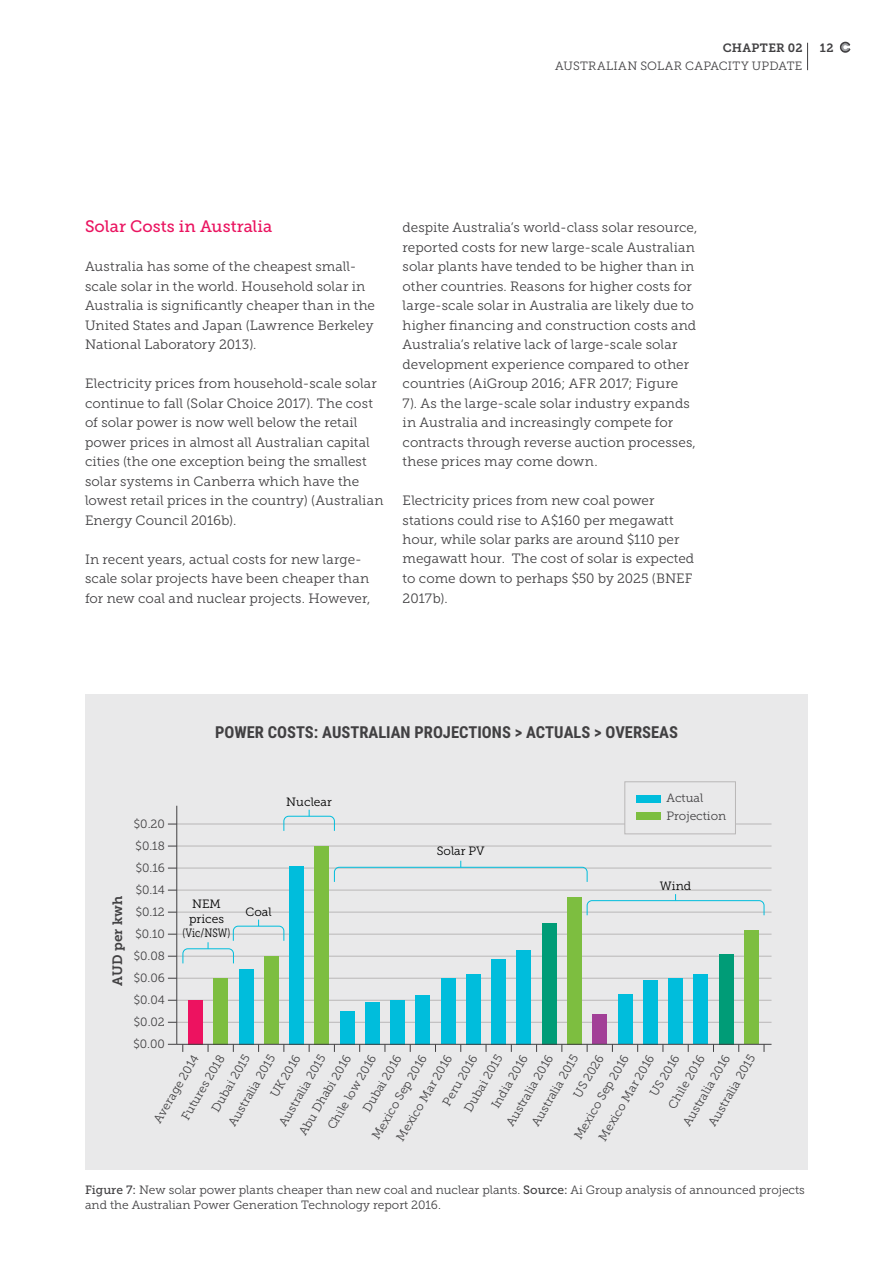
<style>
.page{position:relative;width:893px;height:1263px;background:#fff}
.page>*{position:absolute;margin:0;border:0;box-sizing:border-box;transform-origin:0 0}
.t1{font:700 16.5px "Roboto Condensed";color:#414042}
.t2{font:16.5px "Museo Slab 500";letter-spacing:.005em;color:#ea1460}
.t3{font:13.5px/19.5px "Museo Slab 300";letter-spacing:.005em;color:#414042}
.t4{font:13.5px "Museo Slab 700";color:#414042}
.t5{font:12px/22px "Museo Slab 300";color:#414042}
.t6{font:12px/14.4px "Museo Slab 300";color:#000;text-align:center}
.t7{font:12px "Museo Slab 300";letter-spacing:.03em;color:#414042}
.t8{font:12px "Museo Slab 700";letter-spacing:.02em;color:#414042}
.s1{font-family:"Museo Slab 500"}
</style>
<div class="page">
<div style="left:85px;top:694px;width:723px;height:475px;background:#e9e9ea"></div>
<hr style="left:177px;top:1022px;width:594px;height:1px;background:#b9b7b7">
<hr style="left:177px;top:1000px;width:594px;height:1px;background:#b9b7b7">
<hr style="left:177px;top:978px;width:594px;height:1px;background:#b9b7b7">
<hr style="left:177px;top:956px;width:594px;height:1px;background:#b9b7b7">
<hr style="left:177px;top:934px;width:594px;height:1px;background:#b9b7b7">
<hr style="left:177px;top:912px;width:594px;height:1px;background:#b9b7b7">
<hr style="left:177px;top:890px;width:594px;height:1px;background:#b9b7b7">
<hr style="left:177px;top:868px;width:594px;height:1px;background:#b9b7b7">
<hr style="left:177px;top:846px;width:594px;height:1px;background:#b9b7b7">
<hr style="left:177px;top:824px;width:594px;height:1px;background:#b9b7b7">
<hr style="left:176px;top:806px;width:1px;height:238px;background:#414042">
<svg style="left:168px;top:1044px;width:15px;height:8px"></svg>
<div style="left:214px;top:978px;width:14px;height:66px;background:#7dbe40"></div>
<div style="left:239px;top:969px;width:14px;height:75px;background:#00bddc"></div>
<div style="left:264px;top:956px;width:14px;height:88px;background:#7dbe40"></div>
<div style="left:290px;top:866px;width:14px;height:178px;background:#00bddc"></div>
<div style="left:315px;top:846px;width:14px;height:198px;background:#7dbe40"></div>
<div style="left:340px;top:1011px;width:14px;height:33px;background:#00bddc"></div>
<div style="left:365px;top:1002px;width:14px;height:42px;background:#00bddc"></div>
<div style="left:391px;top:1000px;width:14px;height:44px;background:#00bddc"></div>
<div style="left:416px;top:995px;width:14px;height:49px;background:#00bddc"></div>
<div style="left:441px;top:978px;width:14px;height:66px;background:#00bddc"></div>
<div style="left:466px;top:974px;width:14px;height:70px;background:#00bddc"></div>
<div style="left:492px;top:959px;width:14px;height:85px;background:#00bddc"></div>
<div style="left:517px;top:950px;width:14px;height:94px;background:#00bddc"></div>
<div style="left:542px;top:923px;width:14px;height:121px;background:#009c77"></div>
<div style="left:567px;top:897px;width:14px;height:147px;background:#7dbe40"></div>
<div style="left:593px;top:1014px;width:14px;height:30px;background:#a23f97"></div>
<div style="left:618px;top:995px;width:14px;height:49px;background:#00bddc"></div>
<div style="left:643px;top:980px;width:14px;height:64px;background:#00bddc"></div>
<div style="left:669px;top:978px;width:14px;height:66px;background:#00bddc"></div>
<div style="left:694px;top:975px;width:14px;height:69px;background:#00bddc"></div>
<div style="left:719px;top:954px;width:14px;height:90px;background:#009c77"></div>
<div style="left:744px;top:930px;width:14px;height:114px;background:#7dbe40"></div>
<div style="left:189px;top:1000px;width:14px;height:44px;background:#ed1260"></div>
<hr style="left:177px;top:1044px;width:594px;height:1px;background:#414042">
<div style="left:625px;top:782px;width:110px;height:52px;background:#e9e9ea"></div>
<div style="left:624px;top:781px;width:112px;height:53px;border:1px solid #b9b7b7"></div>
<div style="left:636px;top:794px;width:25px;height:8px;background:#00bddc"></div>
<div style="left:636px;top:812px;width:25px;height:8px;background:#7dbe40"></div>
<svg style="left:586px;top:894px;width:179px;height:22px"></svg>
<svg style="left:334px;top:861px;width:254px;height:21px"></svg>
<svg style="left:283px;top:810px;width:52px;height:21px"></svg>
<svg style="left:168px;top:920px;width:117px;height:44px"></svg>
<svg style="left:839px;top:42px;width:11px;height:11px"></svg>
<svg style="left:807px;top:43px;width:1px;height:27px"></svg>
<p class="t8" style="left:723px;top:41px;width:81px">CHAPTER 02</p>
<p class="t8" style="left:820px;top:41px;width:15px">12</p>
<p class="t7" style="left:555px;top:59px;width:249px">AUSTRALIAN SOLAR CAPACITY UPDATE</p>
<p class="t2" style="left:85px;top:217px;width:189px">Solar Costs in Australia</p>
<p class="t3" style="left:85px;top:257px;width:292px">Australia has some of the cheapest small&shy;scale solar in the world. Household solar in Australia is significantly cheaper than in the United States and Japan (Lawrence Berkeley National Laboratory 2013).</p>
<p class="t3" style="left:85px;top:374px;width:300px">Electricity prices from household-scale solar continue to fall (Solar Choice 2017). The cost of solar power is now well below the retail power prices in almost all Australian capital cities (the one exception being the smallest solar systems in Canberra which have the lowest retail prices in the country) (Australian Energy Council 2016b).</p>
<p class="t3" style="left:85px;top:549px;width:287px">In recent years, actual costs for new large&shy;scale solar projects have been cheaper than for new coal and nuclear projects. However,</p>
<p class="t3" style="left:403px;top:218px;width:296px">despite Australia’s world-class solar resource, reported costs for new large-scale Australian solar plants have tended to be higher than in other countries. Reasons for higher costs for large-scale solar in Australia are likely due to higher financing and construction costs and Australia’s relative lack of large-scale solar development experience compared to other countries (AiGroup 2016; AFR 2017; Figure<br>7). As the large-scale solar industry expands in Australia and increasingly compete for contracts through reverse auction processes, these prices may come down.</p>
<p class="t3" style="left:403px;top:491px;width:293px">Electricity prices from new coal power stations could rise to A$160 per megawatt hour, while solar parks are around $110 per megawatt hour. The cost of solar is expected to come down to perhaps $50 by 2025 (BNEF 2017b).</p>
<p class="t1" style="left:215px;top:721px;width:464px">POWER COSTS: AUSTRALIAN PROJECTIONS &gt; ACTUALS &gt; OVERSEAS</p>
<p class="t4" style="left:110px;top:985px;width:91px;rotate:-90deg">AUD per kwh</p>
<p class="t5" style="left:133px;top:813px;width:33px;text-align:justify">$0.20 $0.18 $0.16 $0.14 $0.12 $0.10 $0.08 $0.06 $0.04 $0.02 $0.00</p>
<p class="t6" style="left:286px;top:794px;width:47px">Nuclear</p>
<p class="t6" style="left:183px;top:897px;width:49px">NEM prices (Vic/NSW)</p>
<p class="t6" style="left:245px;top:904px;width:28px">Coal</p>
<p class="t6" style="left:437px;top:844px;width:49px">Solar PV</p>
<p class="t5" style="left:666px;top:789px;width:61px;line-height:17.9px">Actual<br>Projection</p>
<p class="t6" style="left:660px;top:879px;width:33px">Wind</p>
<p class="t5" style="left:156px;top:1101px;width:74px;text-indent:-17px;rotate:-59deg">Average 2014<br>Futures 2018</p>
<p class="t5" style="left:683px;top:1108px;width:82px;line-height:21.6px;text-indent:-13px;rotate:-59deg">Australia 2016<br>Australia 2015</p>
<p class="t5" style="left:573px;top:1123px;width:99px;line-height:21.6px;text-indent:-11px;rotate:-59deg">Mexico Sep 2016<br>Mexico Mar 2016</p>
<p class="t5" style="left:644px;top:1089px;width:48px;rotate:-59deg">US 2016</p>
<p class="t5" style="left:567px;top:1091px;width:49px;rotate:-59deg">US 2026</p>
<p class="t5" style="left:662px;top:1102px;width:62px;rotate:-59deg">Chile 2016</p>
<p class="t5" style="left:507px;top:1108px;width:82px;line-height:21.6px;text-indent:-13px;rotate:-59deg">Australia 2016<br>Australia 2015</p>
<p class="t5" style="left:436px;top:1099px;width:58px;rotate:-59deg">Peru 2016</p>
<p class="t5" style="left:371px;top:1123px;width:99px;line-height:21.6px;text-indent:-11px;rotate:-59deg">Mexico Sep 2016<br>Mexico Mar 2016</p>
<p class="t5" style="left:485px;top:1101px;width:61px;rotate:-59deg">India 2016</p>
<p class="t5" style="left:356px;top:1105px;width:66px;rotate:-59deg">Dubai 2016</p>
<p class="t5" style="left:292px;top:1128px;width:93px;rotate:-59deg">Abu Dhabi 2016</p>
<p class="t5" style="left:321px;top:1122px;width:86px;rotate:-59deg">Chile low 2016</p>
<p class="t5" style="left:264px;top:1090px;width:49px;rotate:-59deg">UK 2016</p>
<p class="t5" style="left:458px;top:1105px;width:66px;rotate:-59deg">Dubai 2015</p>
<p class="t5" style="left:272px;top:1119px;width:82px;rotate:-59deg">Australia 2015</p>
<p class="t5" style="left:222px;top:1119px;width:82px;rotate:-59deg">Australia 2015</p>
<p class="t5" style="left:205px;top:1105px;width:66px;rotate:-59deg">Dubai 2015</p>
<p class="t5" style="left:85px;top:1182px;width:721px;line-height:15px"><span class="s1">Figure 7:</span> New solar power plants cheaper than new coal and nuclear plants. <span class="s1">Source:</span> Ai Group analysis of announced projects and the Australian Power Generation Technology report 2016.</p>
</div>
